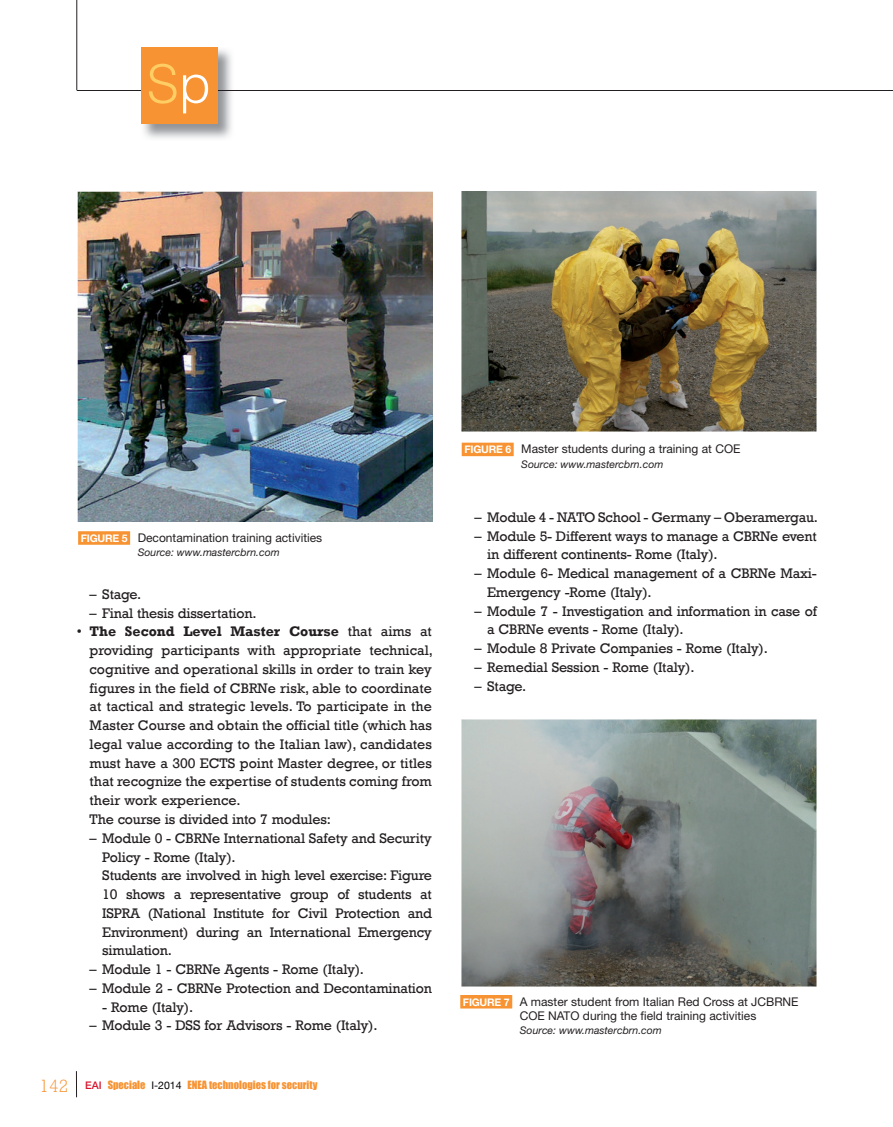
<style>
.page{position:relative;width:893px;height:1127px;background:#fff}
.page>*{position:absolute;margin:0;border:0;box-sizing:border-box;transform-origin:0 0}
.t1{font:300 52.65px "Helvetica";color:#fecd64}
.t2{font:14.25px/18.8px "Rockwell";letter-spacing:-.015em;color:#231f20}
.t3{font:12px/14.2px "Helvetica Neue";color:#231f20}
.t4{font:italic 10.5px "Helvetica Neue";color:#231f20}
.t5{font:10.5px "Impact";color:#f79332}
.s1{color:#fff}
.s2{font-weight:700;font-size:10.5px;color:#fff}
.s3{font-weight:700}
.s4{font-family:"Rockwell";font-weight:300;font-size:18px}
.s5{font-family:"Helvetica Neue";font-weight:500;color:#d7162e}
.s6{font-family:"Helvetica Neue";color:#000002}
</style>
<div class="page">
<hr style="left:76px;top:0;width:1px;height:90px;background:#231f20">
<hr style="left:77px;top:90px;width:816px;height:1px;background:#231f20">
<img style="left:143px;top:49px;width:89px;height:90px">
<img style="left:218px;top:90px;width:14px;height:1px">
<div style="left:141px;top:47px;width:77px;height:77px;background:#f79332"></div>
<svg style="left:76px;top:1071px;width:1px;height:25px"></svg>
<img style="left:77px;top:192px;width:355px;height:329px">
<div style="left:78px;top:531px;width:52px;height:13px;background:#f79332"></div>
<img style="left:462px;top:192px;width:355px;height:239px">
<div style="left:462px;top:442px;width:52px;height:14px;background:#f79332"></div>
<img style="left:462px;top:719px;width:355px;height:266px">
<div style="left:460px;top:994px;width:52px;height:14px;background:#f79332"></div>
<h1 class="t1" style="left:147px;top:65px;width:66px">S<span class="s1">p</span></h1>
<p class="t3" style="left:81px;top:531px;width:243px"><span class="s2">FIGURE 5</span> Decontamination training activities</p>
<p class="t4" style="left:138px;top:548px;width:144px">Source: www.mastercbrn.com</p>
<p class="t2" style="left:90px;top:584px;width:53px">– Stage.</p>
<p class="t2" style="left:90px;top:603px;width:169px">– Final thesis dissertation.</p>
<p class="t2" style="left:90px;top:621px;width:345px;text-indent:-13px">• <span class="s3">The Second Level Master Course</span> that aims at providing participants with appropriate technical, cognitive and operational skills in order to train key figures in the field of CBRNe risk, able to coordinate at tactical and strategic levels. To participate in the Master Course and obtain the official title (which has legal value according to the Italian law), candidates must have a 300 ECTS point Master degree, or titles that recognize the expertise of students coming from their work experience.<br>The course is divided into 7 modules:</p>
<p class="t2" style="left:102px;top:828px;width:331px;text-indent:-13px">– Module 0 - CBRNe International Safety and Security Policy - Rome (Italy).<br>Students are involved in high level exercise: Figure 10 shows a representative group of students at ISPRA (National Institute for Civil Protection and Environment) during an International Emergency simulation.</p>
<p class="t2" style="left:90px;top:959px;width:276px">– Module 1 - CBRNe Agents - Rome (Italy).</p>
<p class="t2" style="left:90px;top:978px;width:344px">– Module 2 - CBRNe Protection and Decontamination</p>
<p class="t2" style="left:102px;top:996px;width:92px">- Rome (Italy).</p>
<p class="t2" style="left:90px;top:1015px;width:289px">– Module 3 - DSS for Advisors - Rome (Italy).</p>
<p class="t5" style="left:40px;top:1078px;width:279px"><span class="s4">142</span> <span class="s5">EAI</span> Speciale <span class="s6">I-2014</span> ENEA technologies for security</p>
<p class="t3" style="left:464px;top:443px;width:277px"><span class="s2">FIGURE 6</span> Master students during a training at COE</p>
<p class="t4" style="left:521px;top:460px;width:144px">Source: www.mastercbrn.com</p>
<p class="t2" style="left:474px;top:507px;width:345px">– Module 4 - NATO School - Germany – Oberamergau.</p>
<p class="t2" style="left:487px;top:526px;width:331px;text-indent:-13px">– Module 5- Different ways to manage a CBRNe event in different continents- Rome (Italy).</p>
<p class="t2" style="left:487px;top:563px;width:331px;text-indent:-13px">– Module 6- Medical management of a CBRNe Maxi-<br>Emergency -Rome (Italy).</p>
<p class="t2" style="left:487px;top:601px;width:331px;text-indent:-13px">– Module 7 - Investigation and information in case of a CBRNe events - Rome (Italy).</p>
<p class="t2" style="left:474px;top:638px;width:295px">– Module 8 Private Companies - Rome (Italy).</p>
<p class="t2" style="left:474px;top:657px;width:221px">– Remedial Session - Rome (Italy).</p>
<p class="t2" style="left:474px;top:676px;width:53px">– Stage.</p>
<p class="t3" style="left:520px;top:995px;width:280px;text-indent:-57px"><span class="s2">FIGURE 7</span> A master student from Italian Red Cross at JCBRNE<br>COE NATO during the field training activities</p>
<p class="t4" style="left:520px;top:1026px;width:144px">Source: www.mastercbrn.com</p>
</div>
